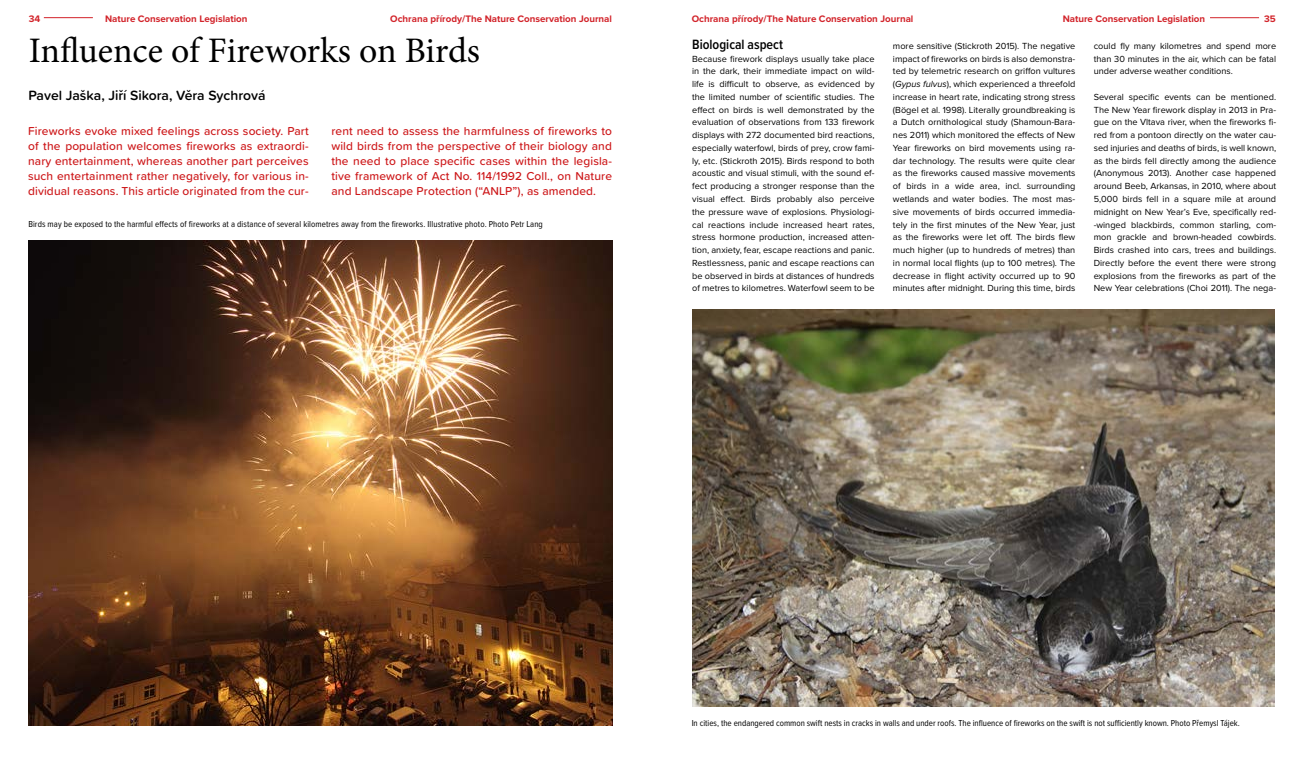
<style>
.page{position:relative;width:1304px;height:766px;background:#fff}
.page>*{position:absolute;margin:0;border:0;box-sizing:border-box;transform-origin:0 0}
.t1{font:35.9px "Minion Pro";letter-spacing:-.005em;color:#000}
.t2{font:600 13.9px "Proxima Soft";color:#000}
.t3{font:600 13.9px "Proxima Nova Cond";color:#000}
.t4{font:500 12px/15.1px "Proxima Soft";letter-spacing:.01em;color:#cd1719;text-align:justify}
.t5{font:700 9.8px "Proxima Nova";color:#d2232a}
.t6{font:9.2px/12.8px "Proxima Nova";color:#000;text-align:justify}
.t7{font:9px "Proxima Nova Cond";color:#000}
.s1{font-style:italic}
</style>
<div class="page">
<img style="left:692px;top:309px;width:583px;height:397px">
<img style="left:28px;top:240px;width:584px;height:485px">
<hr style="left:1210px;top:17px;width:49px;height:1px;background:#d2232a">
<hr style="left:44px;top:17px;width:49px;height:1px;background:#d2232a">
<p class="t5" style="left:29px;top:11px;width:13px">34</p>
<p class="t5" style="left:105px;top:11px;width:144px">Nature Conservation Legislation</p>
<p class="t5" style="left:390px;top:11px;width:223px">Ochrana přírody/The Nature Conservation Journal</p>
<p class="t5" style="left:692px;top:11px;width:223px">Ochrana přírody/The Nature Conservation Journal</p>
<p class="t5" style="left:1063px;top:11px;width:144px">Nature Conservation Legislation</p>
<p class="t5" style="left:1264px;top:11px;width:13px">35</p>
<h1 class="t1" style="left:29px;top:26px;width:453px">Influence of Fireworks on Birds</h1>
<h2 class="t3" style="left:692px;top:34px;width:92px">Biological aspect</h2>
<p class="t6" style="left:692px;top:52px;width:184px">Because firework displays usually take place in the dark, their immediate impact on wild&shy;life is difficult to observe, as evidenced by the limited number of scientific studies. The effect on birds is well demonstrated by the evaluation of observations from 133 firework displays with 272 documented bird reactions, especially waterfowl, birds of prey, crow fami&shy;ly, etc. (Stickroth 2015). Birds respond to both acoustic and visual stimuli, with the sound ef&shy;fect producing a stronger response than the visual effect. Birds probably also perceive the pressure wave of explosions. Physiologi&shy;cal reactions include increased heart rates, stress hormone production, increased atten&shy;tion, anxiety, fear, escape reactions and panic.<br>Restlessness, panic and escape reactions can be observed in birds at distances of hundreds of metres to kilometres. Waterfowl seem to be</p>
<h2 class="t2" style="left:28px;top:85px;width:239px">Pavel Jaška, Jiří Sikora, Věra Sychrová</h2>
<p class="t4" style="left:28px;top:123px;width:282px">Fireworks evoke mixed feelings across society. Part of the population welcomes fireworks as extraordi&shy;nary entertainment, whereas another part perceives such entertainment rather negatively, for various in&shy;dividual reasons. This article originated from the cur-</p>
<p class="t4" style="left:331px;top:123px;width:282px">rent need to assess the harmfulness of fireworks to wild birds from the perspective of their biology and the need to place specific cases within the legisla&shy;tive framework of Act No. 114/1992 Coll., on Nature and Landscape Protection (“ANLP”), as amended.</p>
<p class="t7" style="left:28px;top:217px;width:516px">Birds may be exposed to the harmful effects of fireworks at a distance of several kilometres away from the fireworks. Illustrative photo. Photo Petr Lang</p>
<p class="t6" style="left:893px;top:39px;width:184px">more sensitive (Stickroth 2015). The negative impact of fireworks on birds is also demonstra&shy;ted by telemetric research on griffon vultures (<span class="s1">Gypus fulvus</span>), which experienced a threefold increase in heart rate, indicating strong stress (Bögel et al. 1998). Literally groundbreaking is a Dutch ornithological study (Shamoun-Bara&shy;nes 2011) which monitored the effects of New Year fireworks on bird movements using ra&shy;dar technology. The results were quite clear as the fireworks caused massive movements of birds in a wide area, incl. surrounding wetlands and water bodies. The most mas&shy;sive movements of birds occurred immedia&shy;tely in the first minutes of the New Year, just as the fireworks were let off. The birds flew much higher (up to hundreds of metres) than in normal local flights (up to 100 metres). The decrease in flight activity occurred up to 90 minutes after midnight. During this time, birds</p>
<p class="t6" style="left:1094px;top:39px;width:184px">could fly many kilometres and spend more than 30 minutes in the air, which can be fatal under adverse weather conditions.</p>
<p class="t6" style="left:1094px;top:90px;width:184px">Several specific events can be mentioned.<br>The New Year firework display in 2013 in Pra&shy;gue on the Vltava river, when the fireworks fi&shy;red from a pontoon directly on the water cau&shy;sed injuries and deaths of birds, is well known, as the birds fell directly among the audience (Anonymous 2013). Another case happened around Beeb, Arkansas, in 2010, where about 5,000 birds fell in a square mile at around midnight on New Year’s Eve, specifically red--winged blackbirds, common starling, com&shy;mon grackle and brown-headed cowbirds.<br>Birds crashed into cars, trees and buildings.<br>Directly before the event there were strong explosions from the fireworks as part of the New Year celebrations (Choi 2011). The nega-</p>
<p class="t7" style="left:692px;top:716px;width:550px">In cities, the endangered common swift nests in cracks in walls and under roofs. The influence of fireworks on the swift is not sufficiently known. Photo Přemysl Tájek.</p>
</div>
